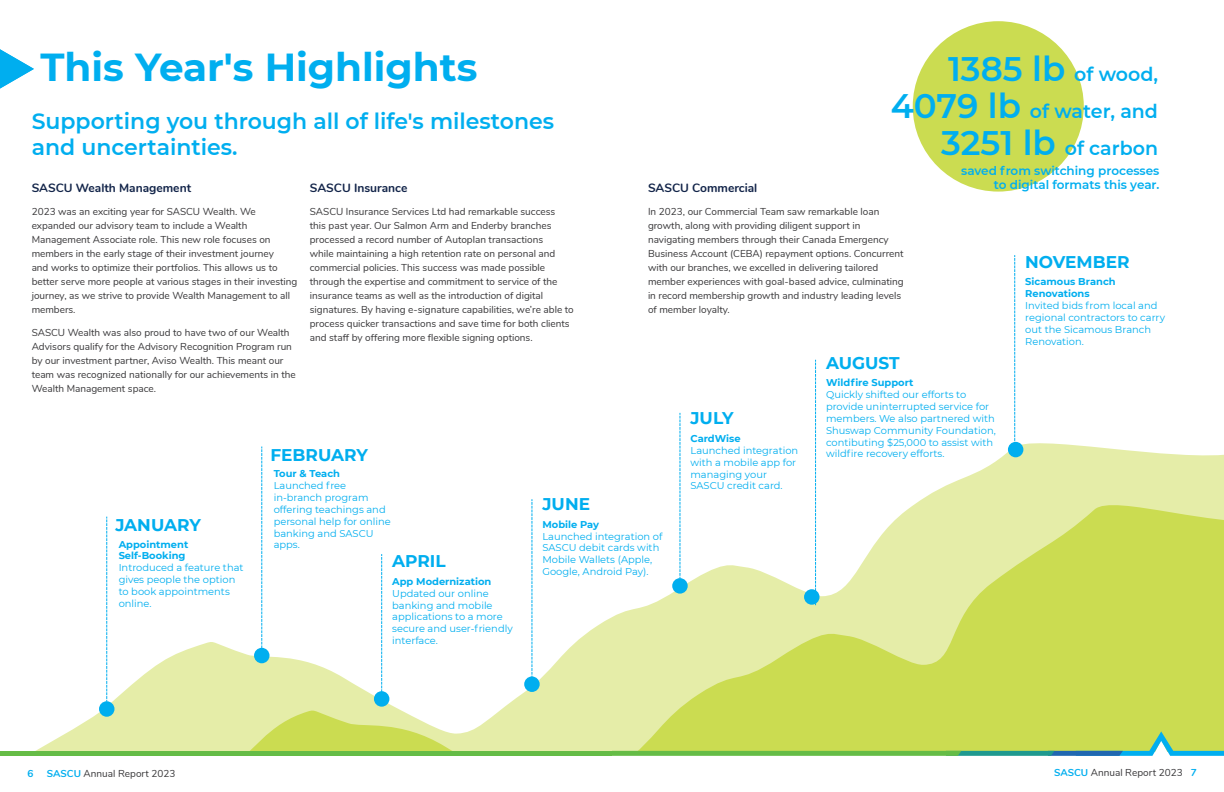
<style>
.page{position:relative;width:1224px;height:792px;background:#fff}
.page>*{position:absolute;margin:0;border:0;box-sizing:border-box;transform-origin:0 0}
.t1{font:700 39px "Montserrat";color:#00aeef}
.Subtitle{font:600 22px/26.4px "Montserrat";color:#00aeef}
.Subtitle-2{font:600 19px/37px "Montserrat";color:#00aeef;text-align:right}
.t2{font:700 17px "Montserrat";color:#00aeef}
.Subtitle-3{font:600 12px/14px "Montserrat";color:#00aeef;text-align:right}
.t3{font:700 12px "Nunito";color:#122449}
.t4{font:10px/14px "Nunito";color:#383739}
.t5{font:700 10px "Nunito";color:#00aeef}
.t6{font:9.9px/11.9px "Montserrat";color:#00aeef}
.s1{font-size:34px}
.s2{font-weight:700}
.s3{font-weight:700;color:#00aeef}
</style>
<div class="page">
<svg style="left:35px;top:443px;width:1189px;height:308px"></svg>
<svg style="left:64px;top:493px;width:1160px;height:258px"></svg>
<div style="left:254px;top:648px;width:16px;height:15px;background:#00aeef;border-radius:50%"></div>
<div style="left:374px;top:691px;width:15px;height:16px;background:#00aeef;border-radius:50%"></div>
<div style="left:804px;top:589px;width:16px;height:16px;background:#00aeef;border-radius:50%"></div>
<svg style="left:261px;top:447px;width:1px;height:201px"></svg>
<svg style="left:381px;top:555px;width:1px;height:136px"></svg>
<div style="left:524px;top:676px;width:16px;height:16px;background:#00aeef;border-radius:50%"></div>
<svg style="left:532px;top:500px;width:1px;height:177px"></svg>
<svg style="left:815px;top:360px;width:1px;height:245px"></svg>
<svg style="left:1014px;top:256px;width:1px;height:186px"></svg>
<div style="left:1008px;top:442px;width:15px;height:15px;background:#00aeef;border-radius:50%"></div>
<div style="left:672px;top:578px;width:16px;height:16px;background:#00aeef;border-radius:50%"></div>
<svg style="left:680px;top:413px;width:1px;height:165px"></svg>
<div style="left:99px;top:701px;width:15px;height:16px;background:#00aeef;border-radius:50%"></div>
<svg style="left:106px;top:517px;width:1px;height:184px"></svg>
<svg style="left:612px;top:731px;width:612px;height:25px"></svg>
<div style="left:256px;top:751px;width:356px;height:5px;background:#65bc46"></div>
<div style="left:0;top:751px;width:362px;height:5px;background:#65bc46"></div>
<div style="left:913px;top:21px;width:171px;height:171px;background:#cbdc51;border-radius:50%"></div>
<svg style="left:0;top:49px;width:34px;height:40px"></svg>
<p class="t1" style="left:40px;top:39px;width:439px">This Year's Highlights</p>
<p class="Subtitle" style="left:32px;top:107px;width:524px">Supporting you through all of life's milestones and uncertainties.</p>
<p class="Subtitle-2" style="left:891px;top:55px;width:269px"><span class="s1">1385 lb</span> of wood,<br><span class="s1">4079 lb</span> of water, and<br><span class="s1">3251 lb</span> of carbon</p>
<p class="Subtitle-3" style="left:961px;top:163px;width:200px">saved from switching processes to digital formats this year.</p>
<p class="t3" style="left:648px;top:179px;width:111px">SASCU Commercial</p>
<p class="t4" style="left:648px;top:204px;width:257px">In 2023, our Commercial Team saw remarkable loan growth, along with providing diligent support in navigating members through their Canada Emergency Business Account (CEBA) repayment options. Concurrent with our branches, we excelled in delivering tailored member experiences with goal-based advice, culminating in record membership growth and industry leading levels of member loyalty.</p>
<p class="t3" style="left:32px;top:179px;width:161px">SASCU Wealth Management</p>
<p class="t4" style="left:32px;top:204px;width:267px">2023 was an exciting year for SASCU Wealth. We expanded our advisory team to include a Wealth Management Associate role. This new role focuses on members in the early stage of their investment journey<br>and works to optimize their portfolios. This allows us to better serve more people at various stages in their investing journey, as we strive to provide Wealth Management to all members.</p>
<p class="t4" style="left:32px;top:325px;width:266px">SASCU Wealth was also proud to have two of our Wealth Advisors qualify for the Advisory Recognition Program run by our investment partner, Aviso Wealth. This meant our team was recognized nationally for our achievements in the Wealth Management space.</p>
<p class="t3" style="left:310px;top:179px;width:99px">SASCU Insurance</p>
<p class="t4" style="left:310px;top:204px;width:265px">SASCU Insurance Services Ltd had remarkable success this past year. Our Salmon Arm and Enderby branches processed a record number of Autoplan transactions<br>while maintaining a high retention rate on personal and commercial policies. This success was made possible through the expertise and commitment to service of the insurance teams as well as the introduction of digital signatures. By having e-signature capabilities, we’re able to process quicker transactions and save time for both clients and staff by offering more flexible signing options.</p>
<p class="t2" style="left:1025px;top:249px;width:106px">NOVEMBER</p>
<p class="t6" style="left:1025px;top:275px;width:141px"><span class="s2">Sicamous Branch<br>Renovations<br></span>Invited bids from local and regional contractors to carry out the Sicamous Branch<br>Renovation.</p>
<p class="t2" style="left:826px;top:350px;width:75px">AUGUST</p>
<p class="t6" style="left:826px;top:376px;width:171px"><span class="s2">Wildfire Support<br></span>Quickly shifted our efforts to provide uninterrupted service for members. We also partnered with<br>Shuswap Community Foundation, contibuting $25,000 to assist with wildfire recovery efforts.</p>
<p class="t2" style="left:690px;top:406px;width:45px">JULY</p>
<p class="t6" style="left:690px;top:432px;width:109px"><span class="s2">CardWise<br></span>Launched integration with a mobile app for managing your<br>SASCU credit card.</p>
<p class="t2" style="left:270px;top:443px;width:99px">FEBRUARY</p>
<p class="t6" style="left:274px;top:467px;width:119px"><span class="s2">Tour &amp; Teach<br></span>Launched free in-branch program offering teachings and personal help for online banking and SASCU apps.</p>
<p class="t2" style="left:542px;top:492px;width:49px">JUNE</p>
<p class="t6" style="left:542px;top:518px;width:121px"><span class="s2">Mobile Pay<br></span>Launched integration of<br>SASCU debit cards with<br>Mobile Wallets (Apple,<br>Google, Android Pay).</p>
<p class="t2" style="left:115px;top:513px;width:87px">JANUARY</p>
<p class="t6" style="left:119px;top:538px;width:126px"><span class="s2">Appointment<br>Self-Booking<br></span>Introduced a feature that gives people the option to book appointments online.</p>
<p class="t2" style="left:392px;top:549px;width:55px">APRIL</p>
<p class="t6" style="left:392px;top:575px;width:122px"><span class="s2">App Modernization<br></span>Updated our online banking and mobile applications to a more secure and user-friendly interface.</p>
<p class="t5" style="left:27px;top:766px;width:7px">6</p>
<p class="t4" style="left:47px;top:766px;width:130px"><span class="s3">SASCU</span> Annual Report 2023</p>
<p class="t4" style="left:1054px;top:765px;width:144px"><span class="s3">SASCU</span> Annual Report 2023 <span class="s3">7</span></p>
</div>
